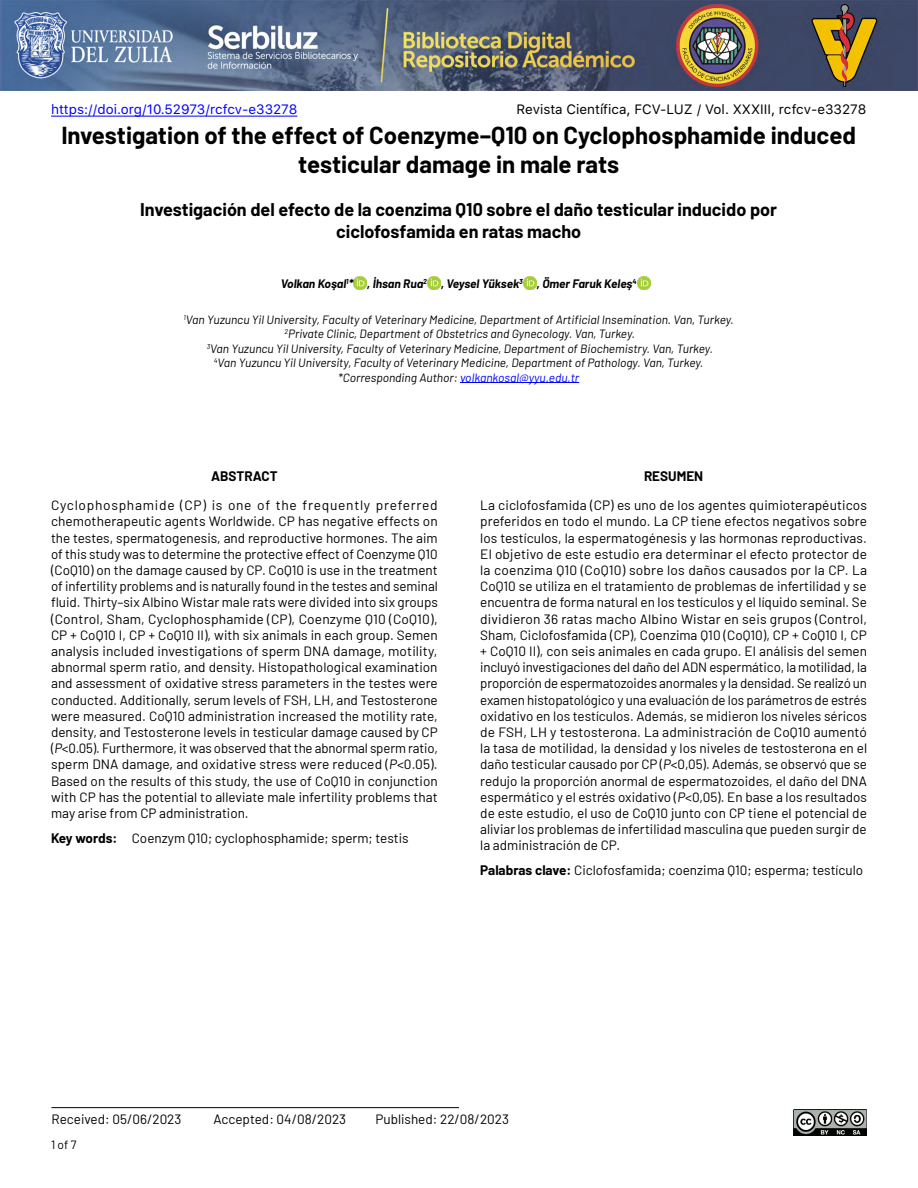
<style>
.page{position:relative;width:918px;height:1188px;background:#fff}
.page>*{position:absolute;margin:0;border:0;box-sizing:border-box;transform-origin:0 0}
.t1{font:700 24px/28.8px "Barlow";color:#000;text-align:center}
.t2{font:700 18px/21.6px "Barlow";color:#000;text-align:center}
.t3{font:13.5px/16.2px "Barlow";color:#000;text-align:justify}
.t4{font:13.5px "SFUI Text";color:#000}
.t5{font:13.5px "SFUI Text";color:#00f}
.t6{font:700 13.5px "Barlow";color:#000}
.t7{font:italic 12px/14.4px "Barlow";color:#000;text-align:center}
.t8{font:italic 700 12px "Barlow";color:#000}
.t9{font:12px "Barlow";color:#000}
.s1{color:#00f}
.s2{font-style:italic}
.s3{font-weight:700}
</style>
<div class="page">
<svg style="left:354px;top:276px;width:13px;height:13px"></svg>
<svg style="left:427px;top:276px;width:13px;height:13px"></svg>
<svg style="left:524px;top:276px;width:12px;height:13px"></svg>
<svg style="left:638px;top:276px;width:13px;height:13px"></svg>
<hr style="left:51px;top:116px;width:246px;height:1px;background:#00f">
<hr style="left:51px;top:1107px;width:408px;height:1px;background:#000">
<img style="left:0;top:0;width:918px;height:90px">
<img style="left:793px;top:1110px;width:74px;height:25px">
<hr style="left:460px;top:382px;width:119px;height:1px;background:#00f">
<p class="t5" style="left:51px;top:99px;width:248px">https://doi.org/10.52973/rcfcv-e33278</p>
<p class="t4" style="left:517px;top:99px;width:351px">Revista Científica, FCV-LUZ / Vol. XXXIII, rcfcv-e33278</p>
<h1 class="t1" style="left:61px;top:119px;width:796px">Investigation of the effect of Coenzyme–Q10 on Cyclophosphamide induced testicular damage in male rats</h1>
<h2 class="t2" style="left:140px;top:197px;width:638px">Investigación del efecto de la coenzima Q10 sobre el daño testicular inducido por ciclofosfamida en ratas macho</h2>
<p class="t8" style="left:281px;top:275px;width:357px">Volkan Koşal<sup>1</sup>* , İhsan Rua<sup>2</sup> , Veysel Yüksek<sup>3</sup> , Ömer Faruk Keleş<sup>4</sup></p>
<p class="t7" style="left:184px;top:312px;width:552px"><sup>1</sup>Van Yuzuncu Yil University, Faculty of Veterinary Medicine, Department of Artificial Insemination. Van, Turkey.<br><sup>2</sup>Private Clinic, Department of Obstetrics and Gynecology. Van, Turkey.<br><sup>3</sup>Van Yuzuncu Yil University, Faculty of Veterinary Medicine, Department of Biochemistry. Van, Turkey.<br><sup>4</sup>Van Yuzuncu Yil University, Faculty of Veterinary Medicine, Department of Pathology. Van, Turkey. *Corresponding Author: <span class="s1">volkankosal@yyu.edu.tr</span></p>
<p class="t6" style="left:211px;top:466px;width:68px">ABSTRACT</p>
<p class="t3" style="left:51px;top:496px;width:388px">Cyclophosphamide (CP) is one of the frequently preferred chemotherapeutic agents Worldwide. CP has negative effects on the testes, spermatogenesis, and reproductive hormones. The aim of this study was to determine the protective effect of Coenzyme Q10 (CoQ10) on the damage caused by CP. CoQ10 is use in the treatment of infertility problems and is naturally found in the testes and seminal fluid. Thirty–six Albino Wistar male rats were divided into six groups (Control, Sham, Cyclophosphamide (CP), Coenzyme Q10 (CoQ10), CP + CoQ10 I, CP + CoQ10 II), with six animals in each group. Semen analysis included investigations of sperm DNA damage, motility, abnormal sperm ratio, and density. Histopathological examination and assessment of oxidative stress parameters in the testes were conducted. Additionally, serum levels of FSH, LH, and Testosterone were measured. CoQ10 administration increased the motility rate, density, and Testosterone levels in testicular damage caused by CP (<span class="s2">P</span>&lt;0.05). Furthermore, it was observed that the abnormal sperm ratio, sperm DNA damage, and oxidative stress were reduced (<span class="s2">P</span>&lt;0.05).<br>Based on the results of this study, the use of CoQ10 in conjunction with CP has the potential to alleviate male infertility problems that may arise from CP administration.</p>
<p class="t3" style="left:51px;top:829px;width:359px"><span class="s3">Key words:</span> Coenzym Q10; cyclophosphamide; sperm; testis</p>
<p class="t6" style="left:644px;top:466px;width:61px">RESUMEN</p>
<p class="t3" style="left:480px;top:496px;width:388px">La ciclofosfamida (CP) es uno de los agentes quimioterapéuticos preferidos en todo el mundo. La CP tiene efectos negativos sobre los testículos, la espermatogénesis y las hormonas reproductivas.<br>El objetivo de este estudio era determinar el efecto protector de la coenzima Q10 (CoQ10) sobre los daños causados por la CP. La CoQ10 se utiliza en el tratamiento de problemas de infertilidad y se encuentra de forma natural en los testículos y el líquido seminal. Se dividieron 36 ratas macho Albino Wistar en seis grupos (Control, Sham, Ciclofosfamida (CP), Coenzima Q10 (CoQ10), CP + CoQ10 I, CP + CoQ10 II), con seis animales en cada grupo. El análisis del semen incluyó investigaciones del daño del ADN espermático, la motilidad, la proporción de espermatozoides anormales y la densidad. Se realizó un examen histopatológico y una evaluación de los parámetros de estrés oxidativo en los testículos. Además, se midieron los niveles séricos de FSH, LH y testosterona. La administración de CoQ10 aumentó la tasa de motilidad, la densidad y los niveles de testosterona en el daño testicular causado por CP (<span class="s2">P</span>&lt;0,05). Además, se observó que se redujo la proporción anormal de espermatozoides, el daño del DNA espermático y el estrés oxidativo (<span class="s2">P</span>&lt;0,05). En base a los resultados de este estudio, el uso de CoQ10 junto con CP tiene el potencial de aliviar los problemas de infertilidad masculina que pueden surgir de la administración de CP.</p>
<p class="t3" style="left:480px;top:861px;width:384px"><span class="s3">Palabras clave:</span> Ciclofosfamida; coenzima Q10; esperma; testículo</p>
<p class="t3" style="left:51px;top:1110px;width:131px">Received: 05/06/2023</p>
<p class="t3" style="left:213px;top:1110px;width:134px">Accepted: 04/08/2023</p>
<p class="t3" style="left:375px;top:1110px;width:135px">Published: 22/08/2023</p>
<p class="t9" style="left:51px;top:1136px;width:27px">1 of 7</p>
</div>
